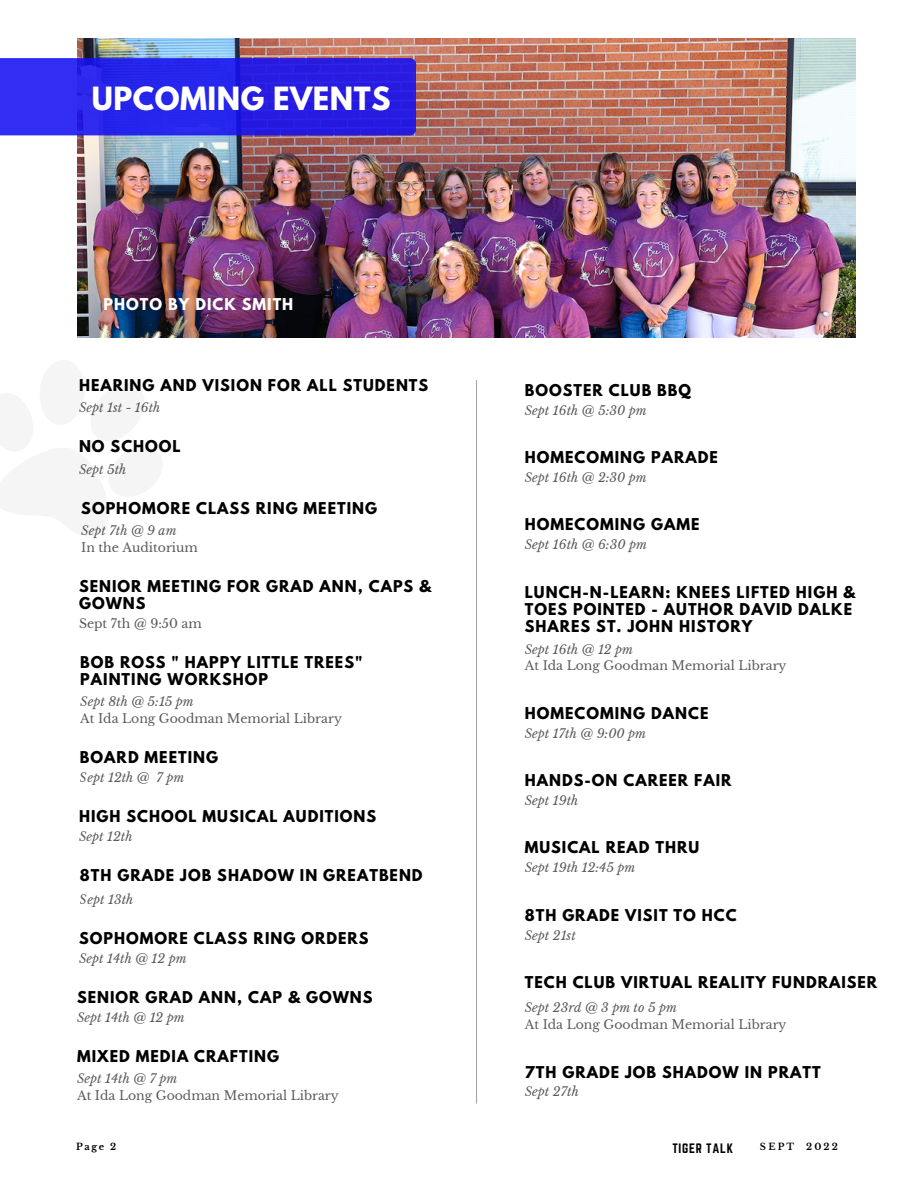
<style>
.page{position:relative;width:918px;height:1188px;background:#fff}
.page>*{position:absolute;margin:0;border:0;box-sizing:border-box;transform-origin:0 0}
.t1{font:700 28.35px "League Spartan";letter-spacing:.02em;color:#fff}
.t2{font:700 14.4px/16.8px "League Spartan";letter-spacing:.07em;color:#000}
.t3{font:700 14.4px "League Spartan";letter-spacing:.07em;color:#fff}
.t4{font:italic 12.45px "Libre Baskerville";color:#000}
.t5{font:12.45px "Libre Baskerville";color:#000}
.t6{font:12px "Norwester";letter-spacing:.06em;color:#000}
.t7{font:700 9.3px "Libre Baskerville";letter-spacing:.24em;color:#000}
</style>
<div class="page">
<img style="left:77px;top:38px;width:779px;height:299px">
<svg style="left:0;top:58px;width:416px;height:77px;background:#2922e8"></svg>
<hr style="left:476px;top:381px;width:1px;height:722px;background:#a6a6a6">
<p class="t1" style="left:92px;top:84px;width:300px">UPCOMING EVENTS</p>
<p class="t3" style="left:104px;top:297px;width:191px">PHOTO BY DICK SMITH</p>
<p class="t2" style="left:79px;top:379px;width:351px">HEARING AND VISION FOR ALL STUDENTS</p>
<p class="t4" style="left:79px;top:400px;width:83px">Sept 1st - 16th</p>
<p class="t2" style="left:79px;top:440px;width:103px">NO SCHOOL</p>
<p class="t4" style="left:79px;top:462px;width:49px">Sept 5th</p>
<p class="t2" style="left:81px;top:502px;width:297px">SOPHOMORE CLASS RING MEETING</p>
<p class="t4" style="left:81px;top:523px;width:97px">Sept 7th @ 9 am</p>
<p class="t5" style="left:81px;top:540px;width:118px">In the Auditorium</p>
<p class="t2" style="left:79px;top:580px;width:354px">SENIOR MEETING FOR GRAD ANN, CAPS &amp;<br>GOWNS</p>
<p class="t5" style="left:79px;top:616px;width:124px">Sept 7th @ 9:50 am</p>
<p class="t2" style="left:80px;top:655px;width:284px">BOB ROSS " HAPPY LITTLE TREES"<br>PAINTING WORKSHOP</p>
<p class="t4" style="left:80px;top:694px;width:115px">Sept 8th @ 5:15 pm</p>
<p class="t5" style="left:80px;top:711px;width:263px">At Ida Long Goodman Memorial Library</p>
<p class="t2" style="left:80px;top:750px;width:140px">BOARD MEETING</p>
<p class="t4" style="left:80px;top:770px;width:106px">Sept 12th @ 7 pm</p>
<p class="t2" style="left:79px;top:809px;width:299px">HIGH SCHOOL MUSICAL AUDITIONS</p>
<p class="t4" style="left:79px;top:829px;width:55px">Sept 12th</p>
<p class="t2" style="left:80px;top:868px;width:344px">8TH GRADE JOB SHADOW IN GREATBEND</p>
<p class="t4" style="left:80px;top:892px;width:55px">Sept 13th</p>
<p class="t2" style="left:79px;top:931px;width:291px">SOPHOMORE CLASS RING ORDERS</p>
<p class="t4" style="left:79px;top:951px;width:109px">Sept 14th @ 12 pm</p>
<p class="t2" style="left:77px;top:990px;width:297px">SENIOR GRAD ANN, CAP &amp; GOWNS</p>
<p class="t4" style="left:77px;top:1010px;width:109px">Sept 14th @ 12 pm</p>
<p class="t2" style="left:77px;top:1049px;width:204px">MIXED MEDIA CRAFTING</p>
<p class="t4" style="left:77px;top:1071px;width:102px">Sept 14th @ 7 pm</p>
<p class="t5" style="left:77px;top:1088px;width:263px">At Ida Long Goodman Memorial Library</p>
<p class="t2" style="left:525px;top:383px;width:168px">BOOSTER CLUB BBQ</p>
<p class="t4" style="left:525px;top:403px;width:123px">Sept 16th @ 5:30 pm</p>
<p class="t2" style="left:525px;top:451px;width:195px">HOMECOMING PARADE</p>
<p class="t4" style="left:525px;top:470px;width:123px">Sept 16th @ 2:30 pm</p>
<p class="t2" style="left:525px;top:518px;width:176px">HOMECOMING GAME</p>
<p class="t4" style="left:525px;top:537px;width:124px">Sept 16th @ 6:30 pm</p>
<p class="t2" style="left:525px;top:585px;width:332px">LUNCH-N-LEARN: KNEES LIFTED HIGH &amp;<br>TOES POINTED - AUTHOR DAVID DALKE<br>SHARES ST. JOHN HISTORY</p>
<p class="t4" style="left:525px;top:641px;width:110px">Sept 16th @ 12 pm</p>
<p class="t5" style="left:525px;top:658px;width:263px">At Ida Long Goodman Memorial Library</p>
<p class="t2" style="left:525px;top:706px;width:185px">HOMECOMING DANCE</p>
<p class="t4" style="left:525px;top:725px;width:123px">Sept 17th @ 9:00 pm</p>
<p class="t2" style="left:525px;top:774px;width:208px">HANDS-ON CAREER FAIR</p>
<p class="t4" style="left:525px;top:793px;width:55px">Sept 19th</p>
<p class="t2" style="left:525px;top:841px;width:176px">MUSICAL READ THRU</p>
<p class="t4" style="left:525px;top:860px;width:112px">Sept 19th 12:45 pm</p>
<p class="t2" style="left:525px;top:908px;width:213px">8TH GRADE VISIT TO HCC</p>
<p class="t4" style="left:525px;top:928px;width:53px">Sept 21st</p>
<p class="t2" style="left:525px;top:976px;width:354px">TECH CLUB VIRTUAL REALITY FUNDRAISER</p>
<p class="t4" style="left:525px;top:1000px;width:154px">Sept 23rd @ 3 pm to 5 pm</p>
<p class="t5" style="left:525px;top:1017px;width:263px">At Ida Long Goodman Memorial Library</p>
<p class="t2" style="left:525px;top:1065px;width:297px">7TH GRADE JOB SHADOW IN PRATT</p>
<p class="t4" style="left:525px;top:1084px;width:56px">Sept 27th</p>
<p class="t7" style="left:76px;top:1141px;width:42px">Page 2</p>
<p class="t6" style="left:672px;top:1141px;width:62px">TIGER TALK</p>
<p class="t7" style="left:760px;top:1141px;width:36px">SEPT</p>
<p class="t7" style="left:806px;top:1141px;width:33px">2022</p>
</div>
